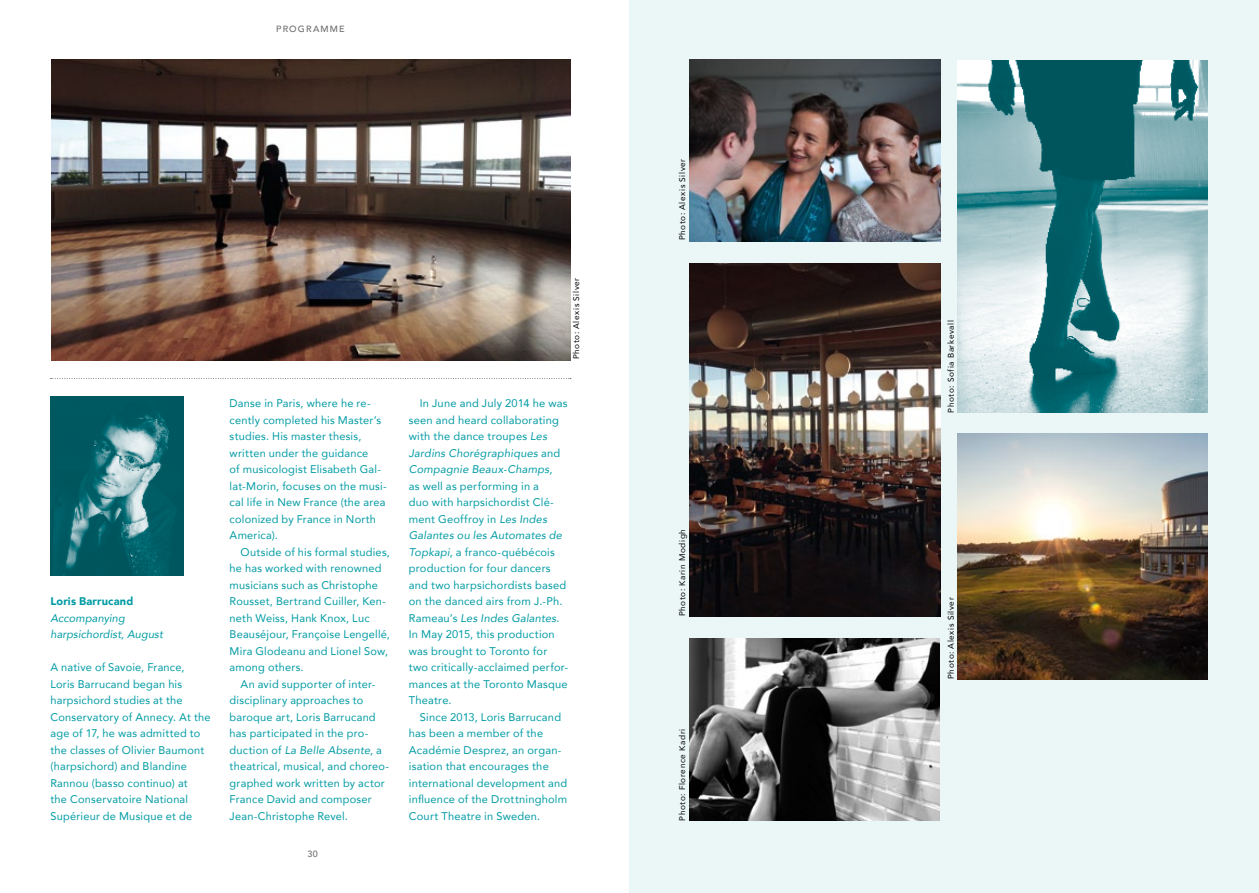
<style>
.page{position:relative;width:1259px;height:893px;background:#fff}
.page>*{position:absolute;margin:0;border:0;box-sizing:border-box;transform-origin:0 0}
.t1{font:11.1px/16.5px "Avenir";letter-spacing:.02em;color:#009ba4}
.t2{font:italic 11.1px/16.5px "Avenir";letter-spacing:.01em;color:#009ba4}
.t3{font:900 11.1px "Avenir";letter-spacing:.015em;color:#009ba4}
.t4{font:500 9px "Avenir";letter-spacing:.125em;color:#6d6d6c}
.t5{font:8.25px "Avenir";letter-spacing:.075em;color:#000}
.s1{font-style:italic}
</style>
<div class="page">
<img style="left:50px;top:396px;width:134px;height:179px">
<img style="left:51px;top:60px;width:519px;height:300px">
<svg style="left:50px;top:378px;width:521px;height:1px"></svg>
<div style="left:629px;top:0;width:630px;height:893px;background:#ebf6f7"></div>
<img style="left:957px;top:61px;width:251px;height:352px">
<img style="left:689px;top:264px;width:251px;height:352px">
<img style="left:689px;top:60px;width:251px;height:181px">
<img style="left:689px;top:639px;width:251px;height:182px">
<img style="left:957px;top:433px;width:251px;height:246px">
<p class="t4" style="left:276px;top:21px;width:70px">PROGRAMME</p>
<p class="t3" style="left:50px;top:592px;width:84px">Loris Barrucand</p>
<p class="t2" style="left:50px;top:610px;width:114px">Accompanying harpsichordist, August</p>
<p class="t1" style="left:50px;top:659px;width:162px">A native of Savoie, France,<br>Loris Barrucand began his harpsichord studies at the<br>Conservatory of Annecy. At the age of 17, he was admitted to the classes of Olivier Baumont (harpsichord) and Blandine<br>Rannou (basso continuo) at<br>the Conservatoire National<br>Supérieur de Musique et de</p>
<p class="t1" style="left:230px;top:395px;width:158px">Danse in Paris, where he re&shy;cently completed his Master’s studies. His master thesis, written under the guidance<br>of musicologist Elisabeth Gal&shy;lat-Morin, focuses on the musi&shy;cal life in New France (the area colonized by France in North<br>America).</p>
<p class="t1" style="left:230px;top:543px;width:162px;text-indent:11px">Outside of his formal studies, he has worked with renowned musicians such as Christophe<br>Rousset, Bertrand Cuiller, Ken&shy;neth Weiss, Hank Knox, Luc<br>Beauséjour, Françoise Lengellé,<br>Mira Glodeanu and Lionel Sow, among others.</p>
<p class="t1" style="left:230px;top:675px;width:161px;text-indent:11px">An avid supporter of inter&shy;disciplinary approaches to baroque art, Loris Barrucand has participated in the pro&shy;duction of <span class="s1">La Belle Absente</span>, a theatrical, musical, and choreo&shy;graphed work written by actor<br>France David and composer<br>Jean-Christophe Revel.</p>
<p class="t4" style="left:307px;top:846px;width:12px">30</p>
<p class="t5" style="left:570px;top:359px;width:83px;rotate:-90deg">Photo: Alexis Silver</p>
<p class="t1" style="left:409px;top:395px;width:161px;text-indent:11px">In June and July 2014 he was seen and heard collaborating with the dance troupes <span class="s1">Les<br>Jardins Chorégraphiques</span> and<br><span class="s1">Compagnie Beaux-Champs</span>,<br>as well as performing in a<br>duo with harpsichordist Clé&shy;ment Geoffroy in <span class="s1">Les Indes<br>Galantes ou les Automates de<br>Topkapi</span>, a franco-québécois production for four dancers and two harpsichordists based on the danced airs from J.-Ph.<br>Rameau’s <span class="s1">Les Indes Galantes</span>.<br>In May 2015, this production was brought to Toronto for two critically-acclaimed perfor&shy;mances at the Toronto Masque<br>Theatre.</p>
<p class="t1" style="left:409px;top:708px;width:160px;text-indent:11px">Since 2013, Loris Barrucand has been a member of the<br>Académie Desprez, an organ&shy;isation that encourages the international development and influence of the Drottningholm<br>Court Theatre in Sweden.</p>
<p class="t5" style="left:675px;top:240px;width:83px;rotate:-90deg">Photo: Alexis Silver</p>
<p class="t5" style="left:675px;top:616px;width:89px;rotate:-90deg">Photo: Karin Modigh</p>
<p class="t5" style="left:675px;top:821px;width:93px;rotate:-90deg">Photo: Florence Kadri</p>
<p class="t5" style="left:944px;top:413px;width:94px;rotate:-90deg">Photo: Sofia Barkevall</p>
<p class="t5" style="left:944px;top:679px;width:83px;rotate:-90deg">Photo: Alexis Silver</p>
</div>
